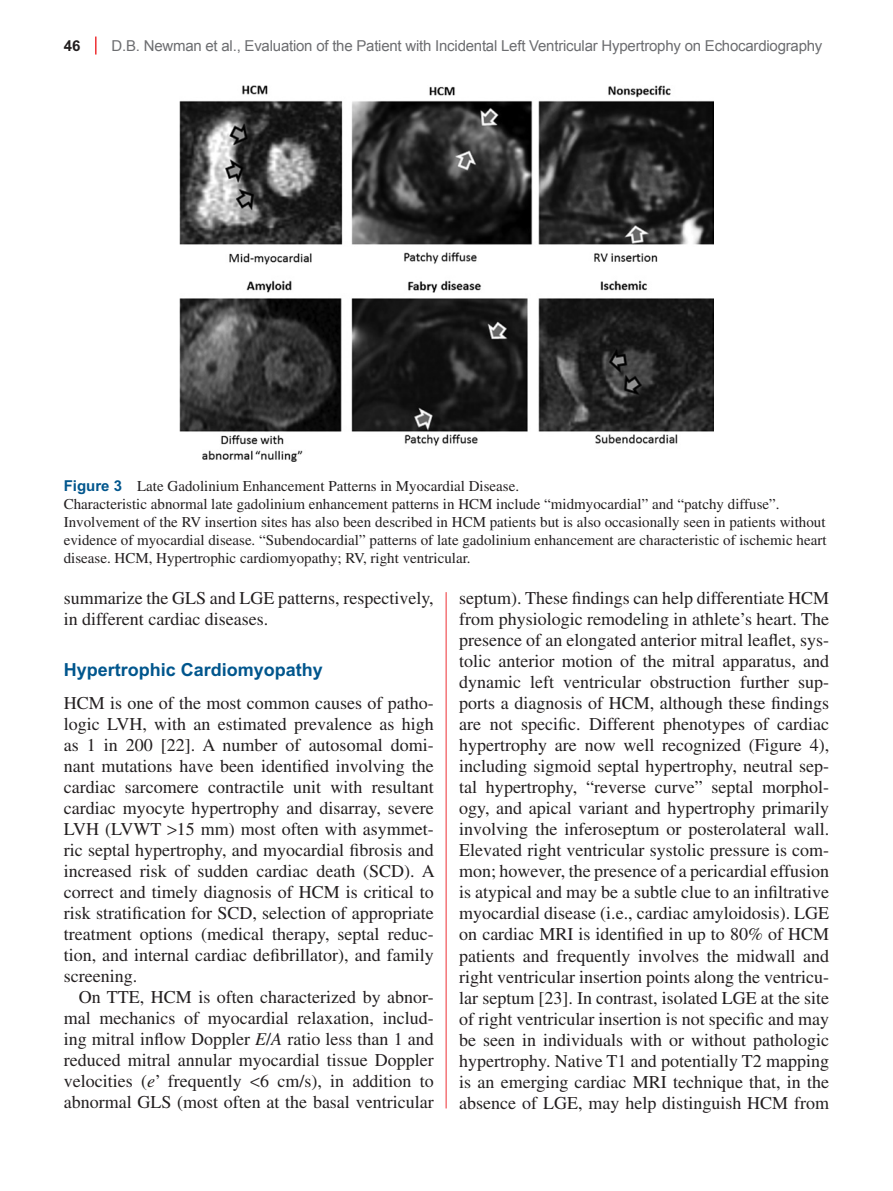
<style>
.page{position:relative;width:893px;height:1191px;background:#fff}
.page>*{position:absolute;margin:0;border:0;box-sizing:border-box;transform-origin:0 0}
.t1{font:18px/21px "Times";color:#231f20;text-align:justify}
.t2{font:700 18px "Arial";color:#01568d}
.t3{font:15px/18px "Times";color:#231f20}
.t4{font:15px "Arial";letter-spacing:-.015em;color:#6c6d70}
.t5{font:700 15px "Arial";color:#231f20}
.s1{font-family:"Arial";font-weight:700;color:#01568d}
.s2{font-style:italic}
</style>
<div class="page">
<svg style="left:95px;top:37px;width:2px;height:18px"></svg>
<hr style="left:446px;top:592px;width:1px;height:516px;background:#ee3034">
<img style="left:180px;top:86px;width:533px;height:375px">
<p class="t5" style="left:64px;top:38px;width:18px">46</p>
<p class="t4" style="left:112px;top:36px;width:712px">D.B. Newman et al., Evaluation of the Patient with Incidental Left Ventricular Hypertrophy on Echocardiography</p>
<p class="t3" style="left:64px;top:477px;width:764px"><span class="s1">Figure 3</span> Late Gadolinium Enhancement Patterns in Myocardial Disease.<br>Characteristic abnormal late gadolinium enhancement patterns in HCM include “midmyocardial” and “patchy diffuse”.<br>Involvement of the RV insertion sites has also been described in HCM patients but is also occasionally seen in patients without evidence of myocardial disease. “Subendocardial” patterns of late gadolinium enhancement are characteristic of ischemic heart disease. HCM, Hypertrophic cardiomyopathy; RV, right ventricular.</p>
<p class="t1" style="left:64px;top:587px;width:371px">summarize the GLS and LGE patterns, respectively, in different cardiac diseases.</p>
<p class="t2" style="left:64px;top:660px;width:261px">Hypertrophic Cardiomyopathy</p>
<p class="t1" style="left:64px;top:692px;width:372px">HCM is one of the most common causes of patho&shy;logic LVH, with an estimated prevalence as high as 1 in 200 [22]. A number of autosomal domi&shy;nant mutations have been identified involving the cardiac sarcomere contractile unit with resultant cardiac myocyte hypertrophy and disarray, severe LVH (LVWT 15 mm) most often with asymmet&shy;ric septal hypertrophy, and myocardial fibrosis and increased risk of sudden cardiac death (SCD). A correct and timely diagnosis of HCM is critical to risk stratification for SCD, selection of appropriate treatment options (medical therapy, septal reduc&shy;tion, and internal cardiac defibrillator), and family screening.</p>
<p class="t1" style="left:64px;top:986px;width:371px;text-indent:15px">On TTE, HCM is often characterized by abnor&shy;mal mechanics of myocardial relaxation, includ&shy;ing mitral inflow Doppler <span class="s2">E</span>/<span class="s2">A</span> ratio less than 1 and reduced mitral annular myocardial tissue Doppler velocities (<span class="s2">e</span>’ frequently 6 cm/s), in addition to abnormal GLS (most often at the basal ventricular</p>
<p class="t1" style="left:459px;top:587px;width:371px">septum). These findings can help differentiate HCM from physiologic remodeling in athlete’s heart. The presence of an elongated anterior mitral leaflet, sys&shy;tolic anterior motion of the mitral apparatus, and dynamic left ventricular obstruction further sup&shy;ports a diagnosis of HCM, although these findings are not specific. Different phenotypes of cardiac hypertrophy are now well recognized (Figure 4), including sigmoid septal hypertrophy, neutral sep&shy;tal hypertrophy, “reverse curve” septal morphol&shy;ogy, and apical variant and hypertrophy primarily involving the inferoseptum or posterolateral wall.<br>Elevated right ventricular systolic pressure is com&shy;mon; however, the presence of a pericardial effusion is atypical and may be a subtle clue to an infiltrative myocardial disease (i.e., cardiac amyloidosis). LGE on cardiac MRI is identified in up to 80% of HCM patients and frequently involves the midwall and right ventricular insertion points along the ventricu&shy;lar septum [23]. In contrast, isolated LGE at the site of right ventricular insertion is not specific and may be seen in individuals with or without pathologic hypertrophy. Native T1 and potentially T2 mapping is an emerging cardiac MRI technique that, in the absence of LGE, may help distinguish HCM from</p>
</div>
